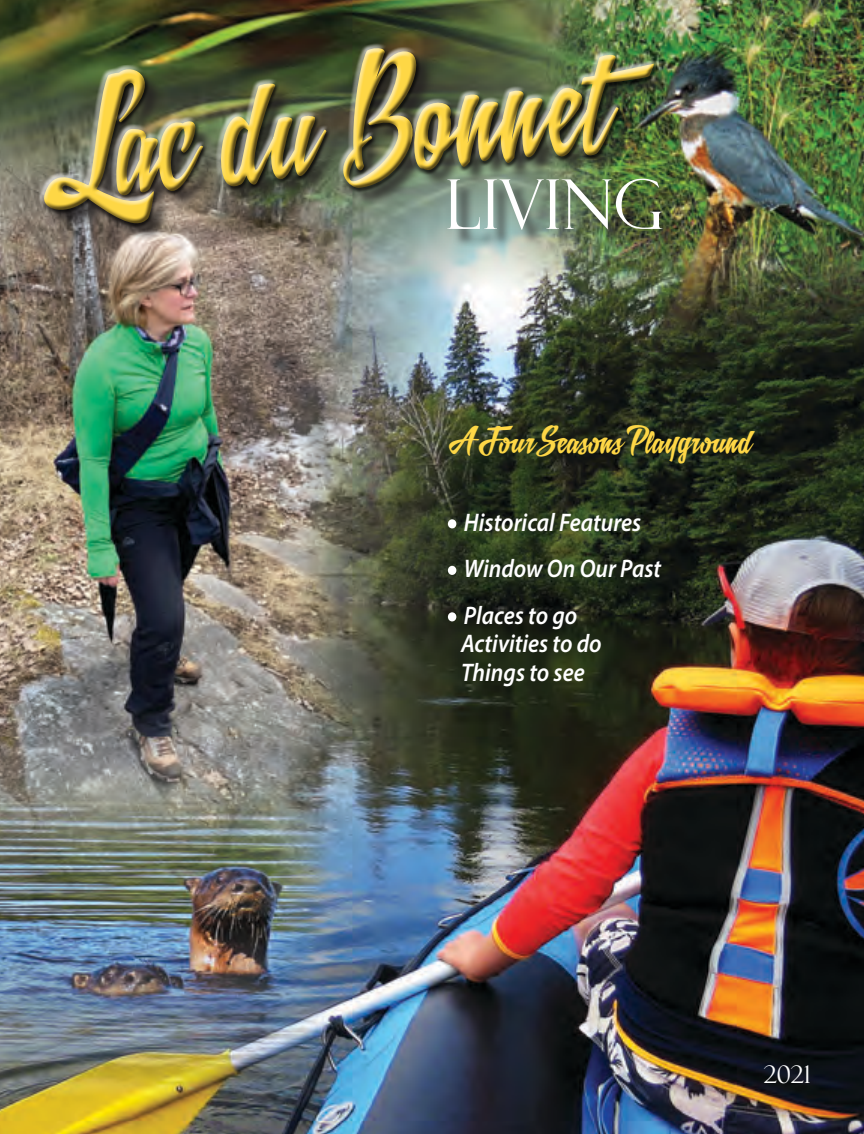
<style>
.page{position:relative;width:864px;height:1134px;background:#fff}
.page>*{position:absolute;margin:0;border:0;box-sizing:border-box;transform-origin:0 0}
.t1{font:69px "Felix Titling";color:#fff;scale:.95 1}
.t2{font:27px "Letrista Script";color:#fed746}
.t3{font:italic 600 25.5px "Myriad Pro";color:#fff;scale:.9 1}
.t4{font:24.3px "Felix Titling";color:#fff}
</style>
<div class="page">
<img style="left:0;top:0;width:864px;height:1134px">
<div style="left:760px;top:1062px;width:59px;height:34px;background:#231f20;opacity:.75"></div>
<div style="left:450px;top:181px;width:228px;height:67px;background:#231f20;opacity:.75"></div>
<div style="left:46px;top:50px;width:626px;height:191px;background:#231f20;opacity:.75"></div>
<img style="left:28px;top:19px;width:638px;height:195px">
<img style="left:31px;top:23px;width:638px;height:214px">
<div style="left:448px;top:519px;width:8px;height:9px;border:3px solid #fff;border-radius:50%"></div>
<div style="left:448px;top:566px;width:8px;height:9px;border:3px solid #fff;border-radius:50%"></div>
<div style="left:448px;top:612px;width:8px;height:9px;border:3px solid #fff;border-radius:50%"></div>
<p class="t1" style="left:447px;top:165px;width:230px">LIVING</p>
<p class="t2" style="left:452px;top:425px;width:303px">A Four SeasonsPlayground</p>
<p class="t3" style="left:448px;top:506px;width:216px">• Historical Features</p>
<p class="t3" style="left:448px;top:552px;width:238px">• Window On Our Past</p>
<p class="t3" style="left:448px;top:599px;width:145px">• Places to go</p>
<p class="t3" style="left:461px;top:627px;width:158px">Activities to do</p>
<p class="t3" style="left:461px;top:656px;width:139px">Things to see</p>
<p class="t4" style="left:764px;top:1061px;width:48px">2021</p>
</div>
